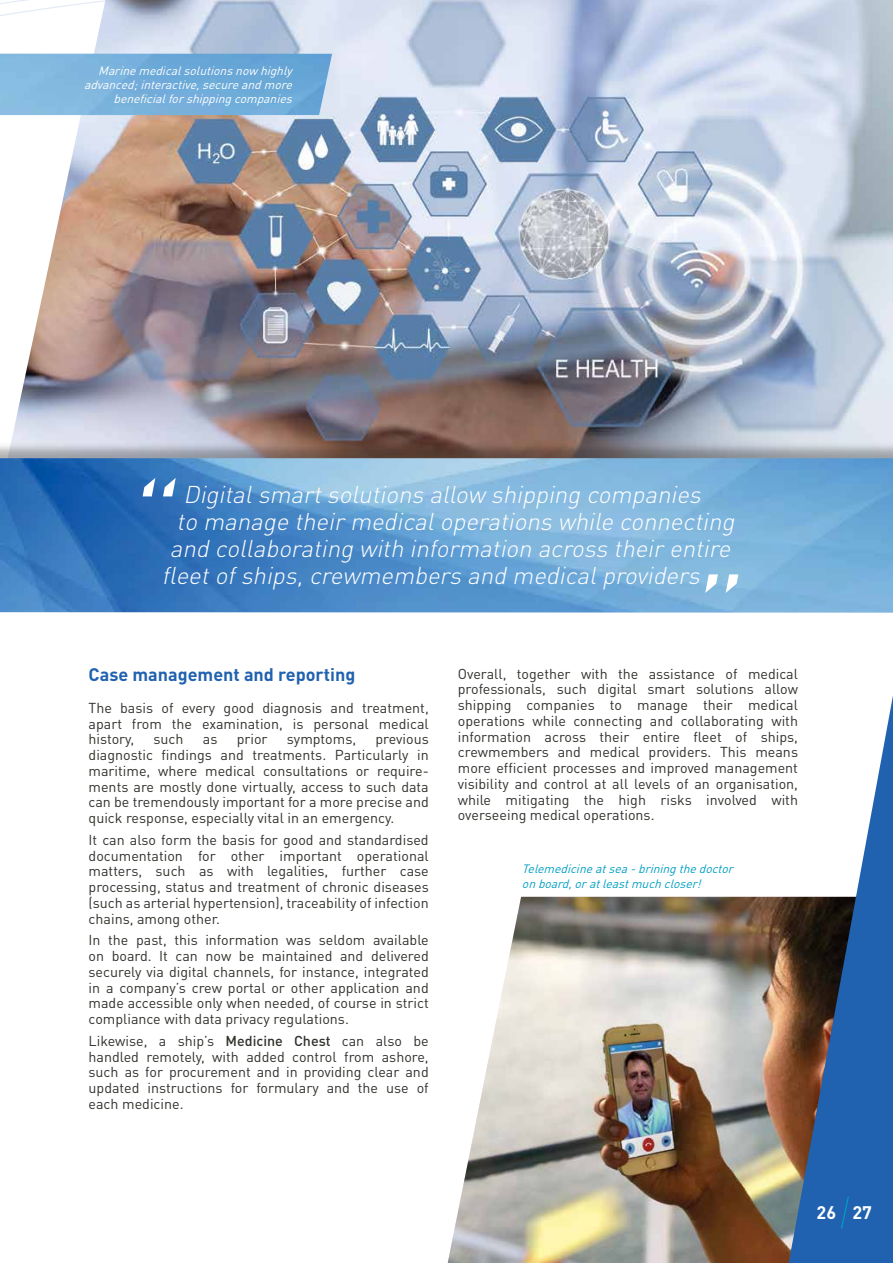
<style>
.page{position:relative;width:893px;height:1263px;background:#fff}
.page>*{position:absolute;margin:0;border:0;box-sizing:border-box;transform-origin:0 0}
.t1{font:italic 300 24px "DIN Pro";color:#fff}
.t2{font:700 18px "DIN Pro";color:#2062af}
.t3{font:700 18px "DIN Pro";color:#fff}
.t4{font:14.25px/15.8px "DIN Pro";color:#31312c;text-align:justify}
.t5{font:italic 12px/14.2px "DIN Pro";color:#fff;text-align:right}
.t6{font:italic 12px/15px "DIN Pro";color:#009fc3}
.s1{font-weight:500}
</style>
<div class="page">
<img style="left:448px;top:897px;width:341px;height:366px">
<img style="left:5px;top:0;width:888px;height:441px">
<img style="left:0;top:54px;width:332px;height:61px">
<div style="left:0;top:441px;width:893px;height:172px;background:#000;opacity:.3"></div>
<img style="left:0;top:458px;width:893px;height:155px">
<svg style="left:705px;top:574px;width:33px;height:19px"></svg>
<svg style="left:143px;top:478px;width:33px;height:18px"></svg>
<svg style="left:789px;top:696px;width:104px;height:567px;fill:#2062af"></svg>
<svg style="left:841px;top:1197px;width:8px;height:32px"></svg>
<p class="t5" style="left:84px;top:63px;width:213px">Marinemedicalsolutionsnow highly advanced;interactive,secureandmore beneficialforshippingcompanies</p>
<h1 class="t1" style="left:183px;top:478px;width:525px">Digitalsmartsolutions allow shipping companies</h1>
<h1 class="t1" style="left:177px;top:505px;width:565px">to manage theirmedicaloperations while connecting</h1>
<h1 class="t1" style="left:170px;top:532px;width:568px">and collaborating with information across theirentire</h1>
<h1 class="t1" style="left:162px;top:559px;width:545px">fleetofships,crewmembers and medicalproviders</h1>
<p class="t2" style="left:89px;top:663px;width:268px">Case management and reporting</p>
<p class="t4" style="left:89px;top:699px;width:342px">The basis of every good diagnosis and treatment, apart from the examination, is personal medical history,</p>
<p class="t4" style="left:89px;top:731px;width:342px;text-indent:287px">previous diagnostic findings and treatments. Particularly in maritime, where medical consultations or require&shy;ments are mostly done virtually, access to such data can be tremendously important for a more precise and quick response, especially vital in an emergency.</p>
<p class="t4" style="left:89px;top:831px;width:342px">It can also form the basis for good and standardised documentation for other important operational matters, such as with legalities, further case processing, status and treatment of chronic diseases (such as arterial hypertension), traceability of infection chains, among other.</p>
<p class="t4" style="left:89px;top:932px;width:342px">In the past, this information was seldom available on board. It can now be maintained and delivered securely via digital channels, for instance, integrated in a company’s crew portal or other application and made accessible only when needed, of course in strict compliance with data privacy regulations.</p>
<p class="t4" style="left:89px;top:1032px;width:342px">Likewise, a ship’s <span class="s1">Medicine Chest</span> can also be handled remotely, with added control from ashore, such as for procurement and in providing clear and updated instructions for formulary and the use of each medicine.</p>
<p class="t4" style="left:154px;top:731px;width:32px">such</p>
<p class="t4" style="left:203px;top:731px;width:16px">as</p>
<p class="t4" style="left:237px;top:731px;width:32px">prior</p>
<p class="t4" style="left:287px;top:731px;width:71px">symptoms,</p>
<p class="t4" style="left:458px;top:665px;width:342px">Overall, together with the assistance of medical professionals, such digital smart solutions allow shipping companies to manage their medical operations while connecting and collaborating with information across their entire fleet of ships, crewmembers and medical providers. This means more efficient processes and improved management visibility and control at all levels of an organisation, while mitigating the high risks involved with overseeing medical operations.</p>
<p class="t6" style="left:522px;top:860px;width:217px">Telemedicineatsea-briningthedoctor onboard,oratleastmuchcloser!</p>
<p class="t3" style="left:817px;top:1200px;width:57px">26 27</p>
</div>
